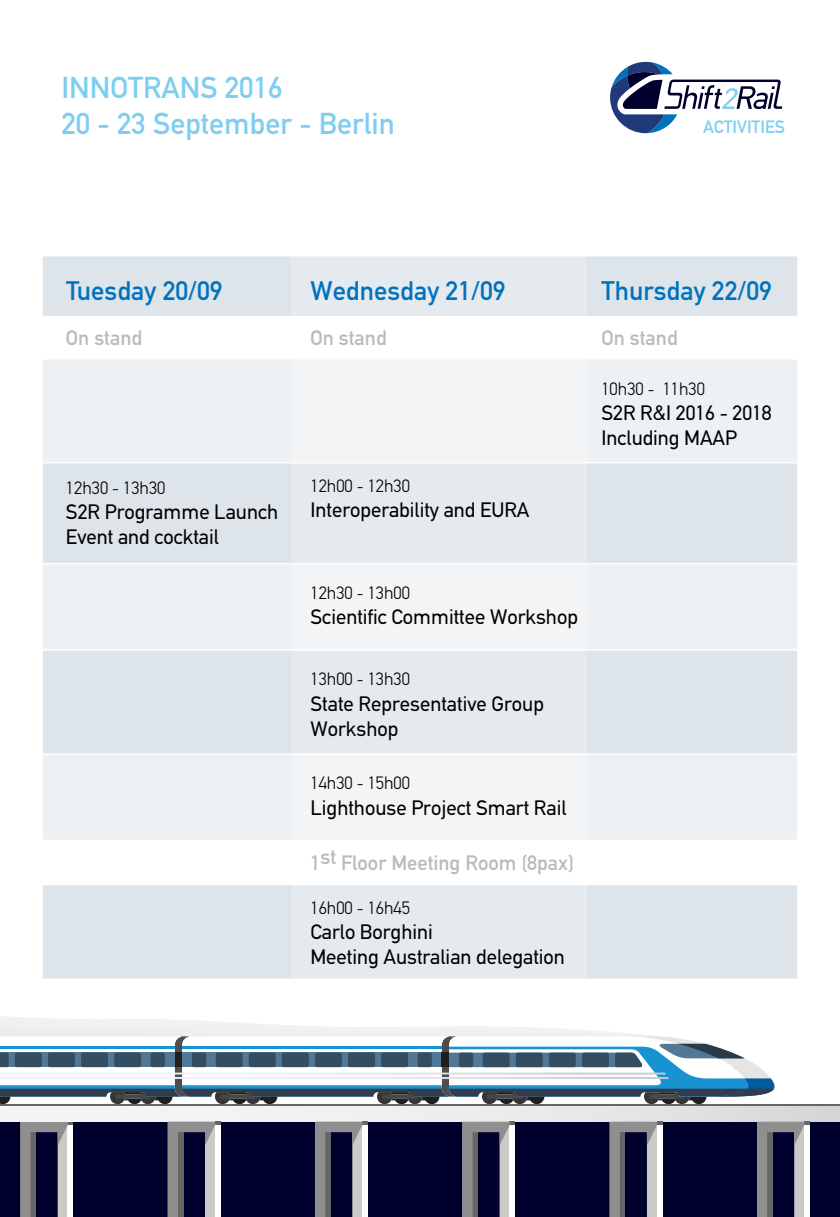
<style>
.page{position:relative;width:840px;height:1217px;background:#fff}
.page>*{position:absolute;margin:0;border:0;box-sizing:border-box;transform-origin:0 0}
.t1{font:500 30.45px/36.6px "PF Din Text";color:#7dcef1}
.t2{font:500 27px "PF Din Text";color:#0072bc}
.t3{font:21px/25.2px "PF Din Text";color:#000}
.t4{font:500 21px "PF Din Text";color:#bababa}
.t5{font:300 18px "PF Din Text";color:#000}
.t6{font:500 18px "PF Din Text";color:#7dcef1}
</style>
<div class="page">
<div style="left:41px;top:358px;width:758px;height:105px;background:#eef1f4;border:2px solid #fff"></div>
<div style="left:41px;top:563px;width:758px;height:87px;background:#eef1f4;border:2px solid #fff"></div>
<div style="left:41px;top:649px;width:758px;height:106px;background:#dde4ea;border:2px solid #fff"></div>
<div style="left:41px;top:753px;width:758px;height:88px;background:#eef1f4;border:2px solid #fff"></div>
<div style="left:41px;top:462px;width:758px;height:102px;background:#dde4ea;border:2px solid #fff"></div>
<div style="left:41px;top:883px;width:758px;height:97px;background:#dde4ea;border:2px solid #fff"></div>
<div style="left:41px;top:255px;width:758px;height:62px;background:#dde4ea;border:2px solid #fff"></div>
<div style="left:0;top:1115px;width:840px;height:101px;background:#00002d"></div>
<svg style="left:20px;top:1121px;width:53px;height:95px"></svg>
<hr style="left:0;top:1104px;width:840px;height:2px;background:#656767">
<svg style="left:0;top:1106px;width:840px;height:15px"></svg>
<svg style="left:168px;top:1121px;width:52px;height:95px"></svg>
<svg style="left:757px;top:1121px;width:53px;height:95px"></svg>
<svg style="left:610px;top:1121px;width:52px;height:95px"></svg>
<svg style="left:462px;top:1121px;width:53px;height:95px"></svg>
<svg style="left:315px;top:1121px;width:53px;height:95px"></svg>
<svg style="left:0;top:1016px;width:775px;height:88px"></svg>
<svg style="left:291px;top:255px;width:295px;height:725px"></svg>
<svg style="left:610px;top:62px;width:172px;height:71px"></svg>
<h1 class="t1" style="left:62px;top:69px;width:335px">INNOTRANS 2016<br>20 - 23 September - Berlin</h1>
<p class="t6" style="left:703px;top:117px;width:84px">ACTIVITIES</p>
<p class="t2" style="left:66px;top:275px;width:158px">Tuesday 20/09</p>
<p class="t2" style="left:310px;top:275px;width:197px">Wednesday 21/09</p>
<p class="t2" style="left:601px;top:275px;width:172px">Thursday 22/09</p>
<p class="t4" style="left:66px;top:326px;width:78px">On stand</p>
<p class="t4" style="left:311px;top:326px;width:78px">On stand</p>
<p class="t4" style="left:601px;top:326px;width:78px">On stand</p>
<p class="t5" style="left:66px;top:477px;width:101px">12h30 - 13h30</p>
<p class="t3" style="left:66px;top:499px;width:214px">S2R Programme Launch<br>Event and cocktail</p>
<p class="t5" style="left:310px;top:475px;width:101px">12h00 - 12h30</p>
<p class="t3" style="left:310px;top:498px;width:221px">Interoperability and EURA</p>
<p class="t5" style="left:601px;top:378px;width:105px">10h30 - 11h30</p>
<p class="t3" style="left:601px;top:400px;width:172px">S2R R&amp;I 2016 - 2018<br>Including MAAP</p>
<p class="t5" style="left:310px;top:582px;width:101px">12h30 - 13h00</p>
<p class="t3" style="left:311px;top:605px;width:269px">Scientific Committee Workshop</p>
<p class="t5" style="left:310px;top:668px;width:101px">13h00 - 13h30</p>
<p class="t3" style="left:311px;top:691px;width:235px">State Representative Group<br>Workshop</p>
<p class="t5" style="left:310px;top:772px;width:101px">14h30 - 15h00</p>
<p class="t3" style="left:311px;top:795px;width:258px">Lighthouse Project Smart Rail</p>
<p class="t4" style="left:311px;top:851px;width:265px">1st Floor Meeting Room (8pax)</p>
<p class="t5" style="left:310px;top:897px;width:101px">16h00 - 16h45</p>
<p class="t3" style="left:310px;top:919px;width:256px">Carlo Borghini<br>Meeting Australian delegation</p>
</div>
